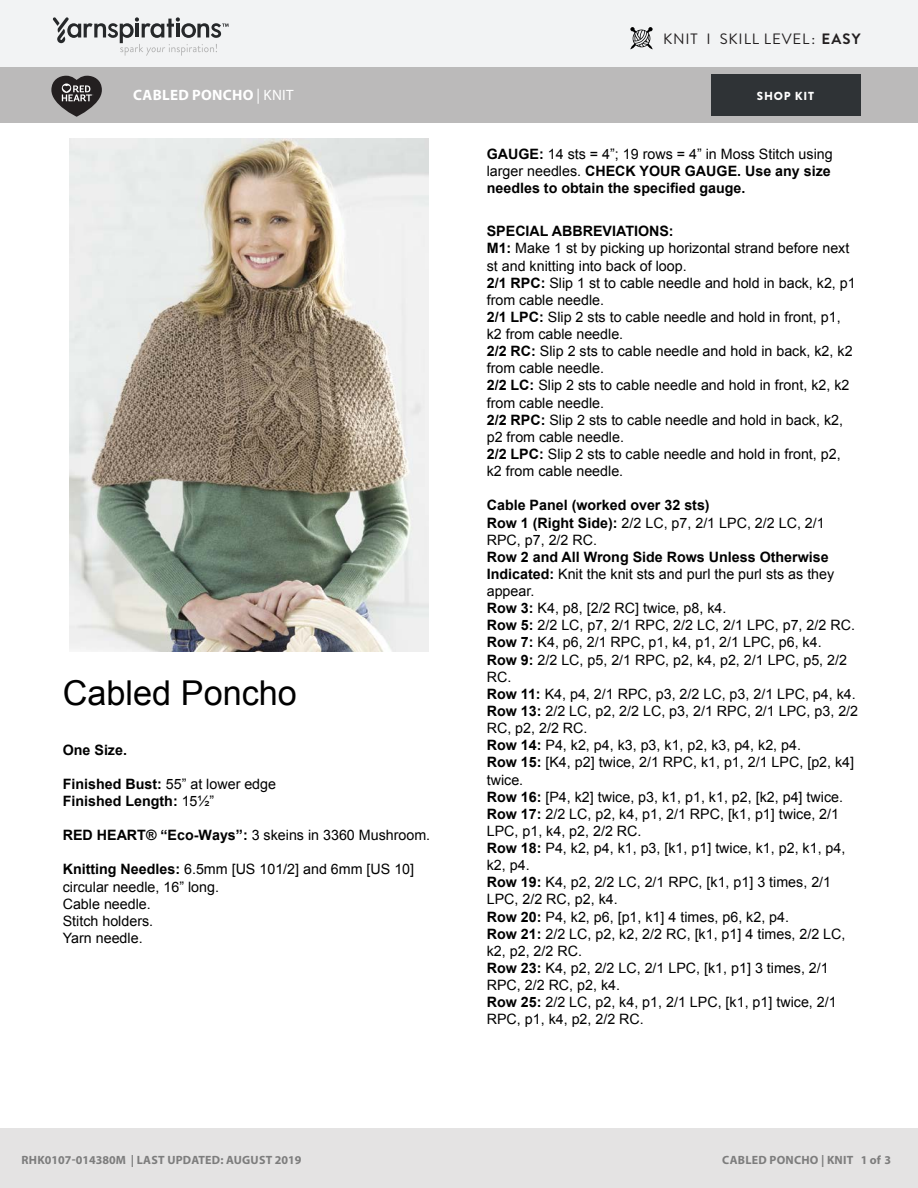
<style>
.page{position:relative;width:918px;height:1188px;background:#fff}
.page>*{position:absolute;margin:0;border:0;box-sizing:border-box;transform-origin:0 0}
.t1{font:34.2px "Arial";color:#000}
.Skill_Level{font:15px "Brandon Grotesque";letter-spacing:.055em;color:#231f20}
.Pattern_Title{font:700 15px "Myriad Pro";letter-spacing:.02em;color:#fff}
.t2{font:14.25px/17.1px "Arial";color:#000}
.t3{font:700 14.25px/17.1px "Arial";color:#000}
.t4{font:700 12px "Myriad Pro";letter-spacing:.02em;color:#7d7d7d}
.t5{font:900 11.7px "Brandon Grotesque";letter-spacing:.065em;color:#fff}
.s1{font-weight:700}
.s2{font-weight:400}
</style>
<div class="page">
<div style="left:0;top:0;width:918px;height:68px;background:#f2f3f4"></div>
<div style="left:0;top:68px;width:918px;height:55px;background:#bbbaba"></div>
<svg style="left:53px;top:17px;width:176px;height:39px"></svg>
<div style="left:711px;top:74px;width:150px;height:42px;background:#2f3336"></div>
<svg style="left:51px;top:76px;width:51px;height:41px"></svg>
<div style="left:0;top:1128px;width:918px;height:60px;background:#e4e3e3"></div>
<img style="left:70px;top:139px;width:358px;height:512px">
<svg style="left:630px;top:27px;width:23px;height:22px"></svg>
<p class="Skill_Level" style="left:663px;top:29px;width:199px">KNIT I SKILL LEVEL: <span class="s1">EASY</span></p>
<p class="Pattern_Title" style="left:133px;top:85px;width:162px">CABLED PONCHO <span class="s2">| KNIT</span></p>
<p class="t5" style="left:757px;top:88px;width:59px">SHOP KIT</p>
<p class="t1" style="left:63px;top:671px;width:236px">Cabled Poncho</p>
<p class="t3" style="left:63px;top:741px;width:66px">One Size.</p>
<p class="t3" style="left:63px;top:776px;width:215px">Finished Bust: <span class="s2">55” at lower edge<br></span>Finished Length: <span class="s2">15½”</span></p>
<p class="t2" style="left:63px;top:827px;width:369px"><span class="s1">RED HEART® “Eco-Ways”:</span> 3 skeins in 3360 Mushroom.</p>
<p class="t2" style="left:63px;top:861px;width:353px"><span class="s1">Knitting Needles:</span> 6.5mm [US 101/2] and 6mm [US 10] circular needle, 16” long.<br>Cable needle.<br>Stitch holders.<br>Yarn needle.</p>
<p class="t3" style="left:487px;top:146px;width:347px">GAUGE: <span class="s2">14 sts = 4”; 19 rows = 4” in Moss Stitch using larger needles.</span> CHECK YOUR GAUGE. Use any size needles to obtain the specified gauge.</p>
<p class="t2" style="left:487px;top:223px;width:371px"><span class="s1">SPECIAL ABBREVIATIONS:<br>M1:</span> Make 1 st by picking up horizontal strand before next st and knitting into back of loop.<br><span class="s1">2/1 RPC:</span> Slip 1 st to cable needle and hold in back, k2, p1 from cable needle.<br><span class="s1">2/1 LPC:</span> Slip 2 sts to cable needle and hold in front, p1, k2 from cable needle.<br><span class="s1">2/2 RC:</span> Slip 2 sts to cable needle and hold in back, k2, k2 from cable needle.<br><span class="s1">2/2 LC:</span> Slip 2 sts to cable needle and hold in front, k2, k2 from cable needle.<br><span class="s1">2/2 RPC:</span> Slip 2 sts to cable needle and hold in back, k2, p2 from cable needle.<br><span class="s1">2/2 LPC:</span> Slip 2 sts to cable needle and hold in front, p2, k2 from cable needle.</p>
<p class="t2" style="left:487px;top:497px;width:373px"><span class="s1">Cable Panel (worked over 32 sts)<br>Row 1 (Right Side):</span> 2/2 LC, p7, 2/1 LPC, 2/2 LC, 2/1<br>RPC, p7, 2/2 RC.<br><span class="s1">Row 2 and All Wrong Side Rows Unless Otherwise Indicated:</span> Knit the knit sts and purl the purl sts as they appear.<br><span class="s1">Row 3:</span> K4, p8, [2/2 RC] twice, p8, k4.<br><span class="s1">Row 5:</span> 2/2 LC, p7, 2/1 RPC, 2/2 LC, 2/1 LPC, p7, 2/2 RC.<br><span class="s1">Row 7:</span> K4, p6, 2/1 RPC, p1, k4, p1, 2/1 LPC, p6, k4.<br><span class="s1">Row 9:</span> 2/2 LC, p5, 2/1 RPC, p2, k4, p2, 2/1 LPC, p5, 2/2<br>RC.<br><span class="s1">Row 11:</span> K4, p4, 2/1 RPC, p3, 2/2 LC, p3, 2/1 LPC, p4, k4.<br><span class="s1">Row 13:</span> 2/2 LC, p2, 2/2 LC, p3, 2/1 RPC, 2/1 LPC, p3, 2/2<br>RC, p2, 2/2 RC.<br><span class="s1">Row 14:</span> P4, k2, p4, k3, p3, k1, p2, k3, p4, k2, p4.<br><span class="s1">Row 15:</span> [K4, p2] twice, 2/1 RPC, k1, p1, 2/1 LPC, [p2, k4] twice.<br><span class="s1">Row 16:</span> [P4, k2] twice, p3, k1, p1, k1, p2, [k2, p4] twice.<br><span class="s1">Row 17:</span> 2/2 LC, p2, k4, p1, 2/1 RPC, [k1, p1] twice, 2/1<br>LPC, p1, k4, p2, 2/2 RC.<br><span class="s1">Row 18:</span> P4, k2, p4, k1, p3, [k1, p1] twice, k1, p2, k1, p4, k2, p4.<br><span class="s1">Row 19:</span> K4, p2, 2/2 LC, 2/1 RPC, [k1, p1] 3 times, 2/1<br>LPC, 2/2 RC, p2, k4.<br><span class="s1">Row 20:</span> P4, k2, p6, [p1, k1] 4 times, p6, k2, p4.<br><span class="s1">Row 21:</span> 2/2 LC, p2, k2, 2/2 RC, [k1, p1] 4 times, 2/2 LC, k2, p2, 2/2 RC.<br><span class="s1">Row 23:</span> K4, p2, 2/2 LC, 2/1 LPC, [k1, p1] 3 times, 2/1<br>RPC, 2/2 RC, p2, k4.<br><span class="s1">Row 25:</span> 2/2 LC, p2, k4, p1, 2/1 LPC, [k1, p1] twice, 2/1<br>RPC, p1, k4, p2, 2/2 RC.</p>
<p class="t4" style="left:22px;top:1152px;width:281px">RHK0107-014380M | LAST UPDATED: AUGUST 2019</p>
<p class="t4" style="left:722px;top:1152px;width:170px">CABLED PONCHO | KNIT 1 of 3</p>
</div>
